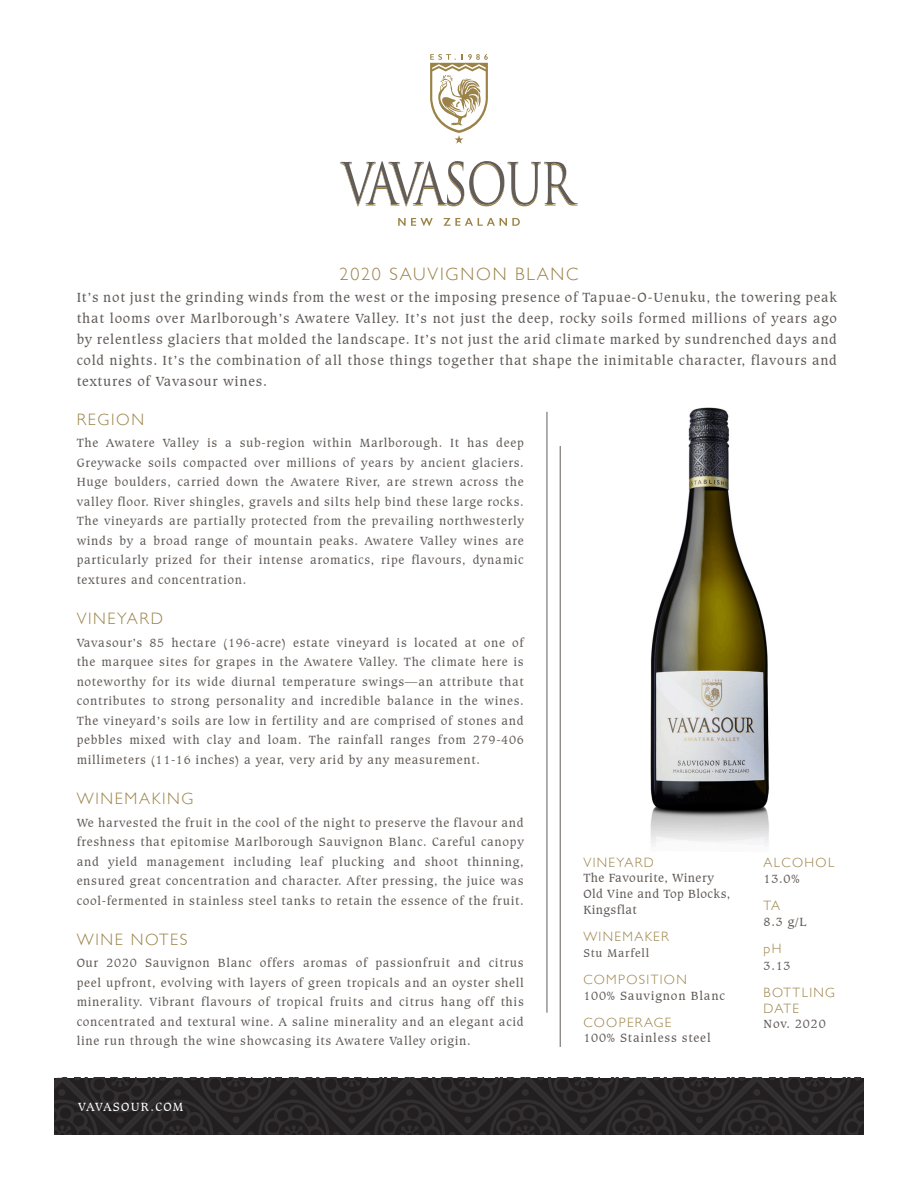
<style>
.page{position:relative;width:918px;height:1188px;background:#fff}
.page>*{position:absolute;margin:0;border:0;box-sizing:border-box;transform-origin:0 0}
.t1{font:300 18px "Gill Sans";letter-spacing:.1em;color:#9b8348}
.heading{font:300 16.5px "Gill Sans";letter-spacing:.1em;color:#9b8348}
.brand_overview{font:14.25px/21px "Caxton BT";letter-spacing:.05em;color:#635d59;text-align:justify}
.sidebar_heading{font:300 13.5px/16.2px "Gill Sans";letter-spacing:.1em;color:#9b8348}
.body_copy{font:12.75px/19.5px "Caxton BT";letter-spacing:.05em;color:#635d59;text-align:justify}
.sidebar_info{font:12.75px/15.8px "Caxton BT";letter-spacing:.04em;color:#635d59}
.sidebar_info-2{font:12.75px "Caxton BT";letter-spacing:.06em;color:#635d59}
.t2{font:12.75px "Caxton BT";letter-spacing:.1em;color:#fff}
.sidebar_info-3{font:12px "Caxton BT";letter-spacing:.06em;color:#635d59}
</style>
<div class="page">
<img style="left:650px;top:407px;width:119px;height:437px">
<svg style="left:54px;top:1078px;width:810px;height:57px;background:#292627"></svg>
<svg style="left:340px;top:161px;width:238px;height:45px"></svg>
<svg style="left:398px;top:218px;width:122px;height:8px"></svg>
<svg style="left:430px;top:54px;width:58px;height:90px"></svg>
<hr style="left:547px;top:412px;width:1px;height:601px;background:#635d59">
<hr style="left:560px;top:446px;width:1px;height:601px;background:#635d59">
<p class="t1" style="left:340px;top:259px;width:240px">2020 SAUVIGNON BLANC</p>
<p class="brand_overview" style="left:77px;top:286px;width:762px">It’s not just the grinding winds from the west or the imposing presence of Tapuae-O-Uenuku, the towering peak that looms over Marlborough’s Awatere Valley. It’s not just the deep, rocky soils formed millions of years ago by relentless glaciers that molded the landscape. It’s not just the arid climate marked by sundrenched days and cold nights. It’s the combination of all those things together that shape the inimitable character, flavours and textures of Vavasour wines.</p>
<p class="heading" style="left:77px;top:406px;width:69px">REGION</p>
<p class="body_copy" style="left:77px;top:433px;width:449px">The Awatere Valley is a sub-region within Marlborough. It has deep Greywacke soils compacted over millions of years by ancient glaciers.<br>Huge boulders, carried down the Awatere River, are strewn across the valley floor. River shingles, gravels and silts help bind these large rocks.<br>The vineyards are partially protected from the prevailing northwesterly winds by a broad range of mountain peaks. Awatere Valley wines are particularly prized for their intense aromatics, ripe flavours, dynamic textures and concentration.</p>
<p class="heading" style="left:77px;top:606px;width:88px">VINEYARD</p>
<p class="body_copy" style="left:77px;top:633px;width:449px">Vavasour’s 85 hectare (196-acre) estate vineyard is located at one of the marquee sites for grapes in the Awatere Valley. The climate here is noteworthy for its wide diurnal temperature swings—an attribute that contributes to strong personality and incredible balance in the wines.<br>The vineyard’s soils are low in fertility and are comprised of stones and pebbles mixed with clay and loam. The rainfall ranges from 279-406 millimeters (11-16 inches) a year, very arid by any measurement.</p>
<p class="heading" style="left:77px;top:785px;width:118px">WINEMAKING</p>
<p class="body_copy" style="left:77px;top:812px;width:449px">We harvested the fruit in the cool of the night to preserve the flavour and freshness that epitomise Marlborough Sauvignon Blanc. Careful canopy and yield management including leaf plucking and shoot thinning, ensured great concentration and character. After pressing, the juice was cool-fermented in stainless steel tanks to retain the essence of the fruit.</p>
<p class="heading" style="left:77px;top:926px;width:113px">WINE NOTES</p>
<p class="body_copy" style="left:77px;top:953px;width:449px">Our 2020 Sauvignon Blanc offers aromas of passionfruit and citrus peel upfront, evolving with layers of green tropicals and an oyster shell minerality. Vibrant flavours of tropical fruits and citrus hang off this concentrated and textural wine. A saline minerality and an elegant acid line run through the wine showcasing its Awatere Valley origin.</p>
<p class="sidebar_heading" style="left:764px;top:854px;width:72px">ALCOHOL</p>
<p class="sidebar_info" style="left:764px;top:871px;width:37px">13.0%</p>
<p class="sidebar_heading" style="left:764px;top:897px;width:18px">TA</p>
<p class="sidebar_info" style="left:764px;top:914px;width:45px">8.3 g/L</p>
<p class="sidebar_heading" style="left:764px;top:940px;width:19px">pH</p>
<p class="sidebar_info" style="left:764px;top:957px;width:29px">3.13</p>
<p class="sidebar_heading" style="left:764px;top:983px;width:73px">BOTTLING<br>DATE</p>
<p class="sidebar_info" style="left:764px;top:1016px;width:64px">Nov. 2020</p>
<p class="sidebar_heading" style="left:583px;top:854px;width:72px">VINEYARD</p>
<p class="sidebar_info" style="left:583px;top:870px;width:149px">The Favourite, Winery<br>Old Vine and Top Blocks,<br>Kingsflat</p>
<p class="sidebar_heading" style="left:583px;top:928px;width:87px">WINEMAKER</p>
<p class="sidebar_info-3" style="left:583px;top:946px;width:67px">Stu Marfell</p>
<p class="sidebar_heading" style="left:583px;top:971px;width:105px">COMPOSITION</p>
<p class="sidebar_info-2" style="left:583px;top:988px;width:143px">100% Sauvignon Blanc</p>
<p class="sidebar_heading" style="left:583px;top:1014px;width:90px">COOPERAGE</p>
<p class="sidebar_info-2" style="left:583px;top:1030px;width:129px">100% Stainless steel</p>
<p class="t2" style="left:78px;top:1099px;width:107px">VAVASOUR.COM</p>
</div>
